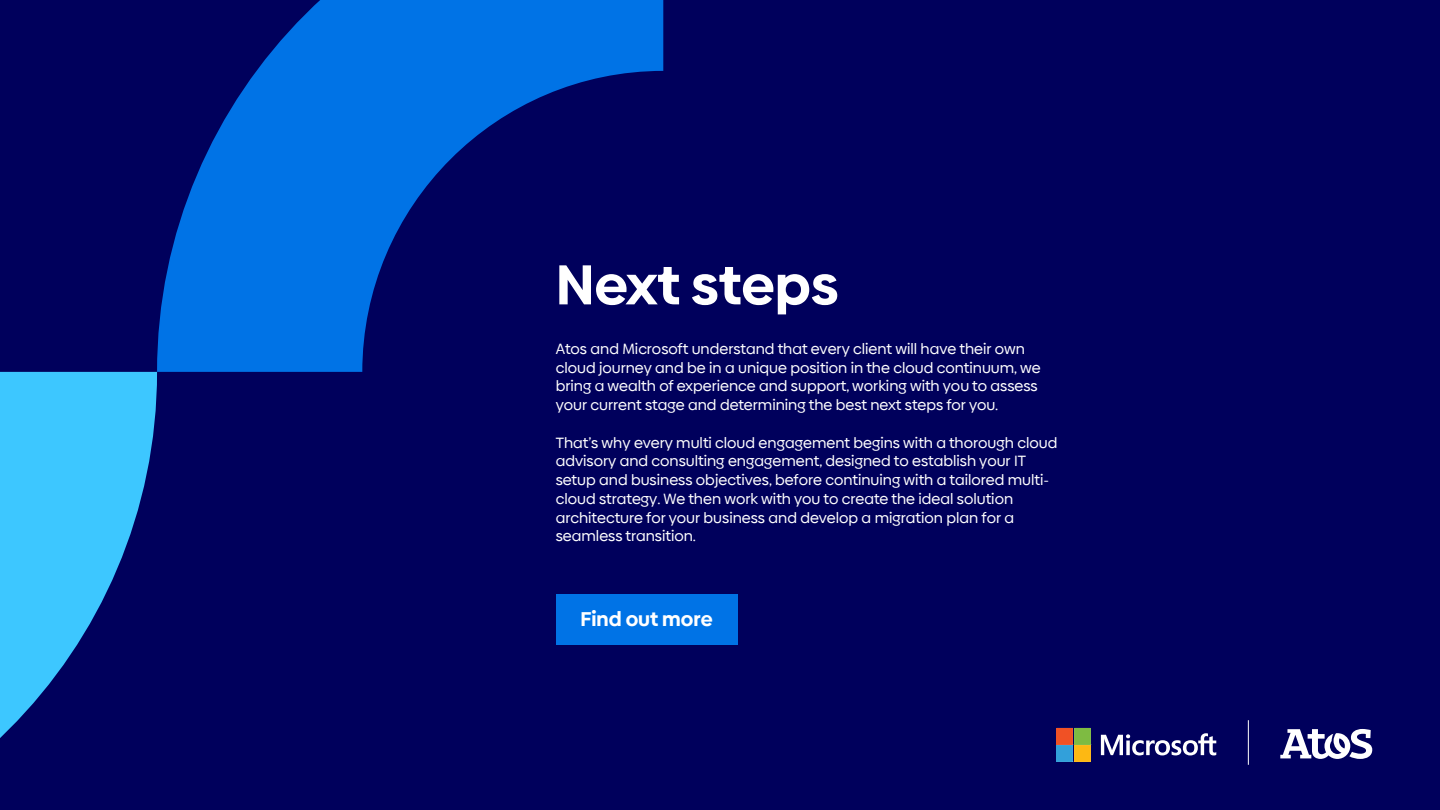
<style>
.page{position:relative;width:1440px;height:810px;background:#00005c}
.page>*{position:absolute;margin:0;border:0;box-sizing:border-box;transform-origin:0 0}
.t1{font:700 56.1px "Biennale";color:#fff}
.t2{font:700 20.17px "Biennale";color:#fff}
.t3{font:15px/18.8px "Biennale";color:#fff}
</style>
<div class="page">
<svg style="left:1280px;top:729px;width:92px;height:30px"></svg>
<svg style="left:1101px;top:733px;width:115px;height:22px"></svg>
<svg style="left:1057px;top:728px;width:34px;height:34px"></svg>
<hr style="left:1248px;top:720px;width:1px;height:45px;background:#fff">
<div style="left:556px;top:594px;width:181px;height:51px;background:#0073e6"></div>
<svg style="left:157px;top:0;width:506px;height:372px;fill:#0073e6"></svg>
<svg style="left:0;top:372px;width:157px;height:366px;fill:#3dc7ff"></svg>
<h1 class="t1" style="left:556px;top:249px;width:284px">Next steps</h1>
<p class="t3" style="left:556px;top:339px;width:487px">Atos and Microsoft understand that every client will have their own cloud journey and be in a unique position in the cloud continuum, we bring a wealth of experience and support, working with you to assess your current stage and determining the best next steps for you.</p>
<p class="t3" style="left:556px;top:433px;width:503px">That’s why every multi cloud engagement begins with a thorough cloud advisory and consulting engagement, designed to establish your IT setup and business objectives, before continuing with a tailored multi&shy;cloud strategy. We then work with you to create the ideal solution architecture for your business and develop a migration plan for a seamless transition.</p>
<h2 class="t2" style="left:580px;top:606px;width:134px">Find out more</h2>
</div>
